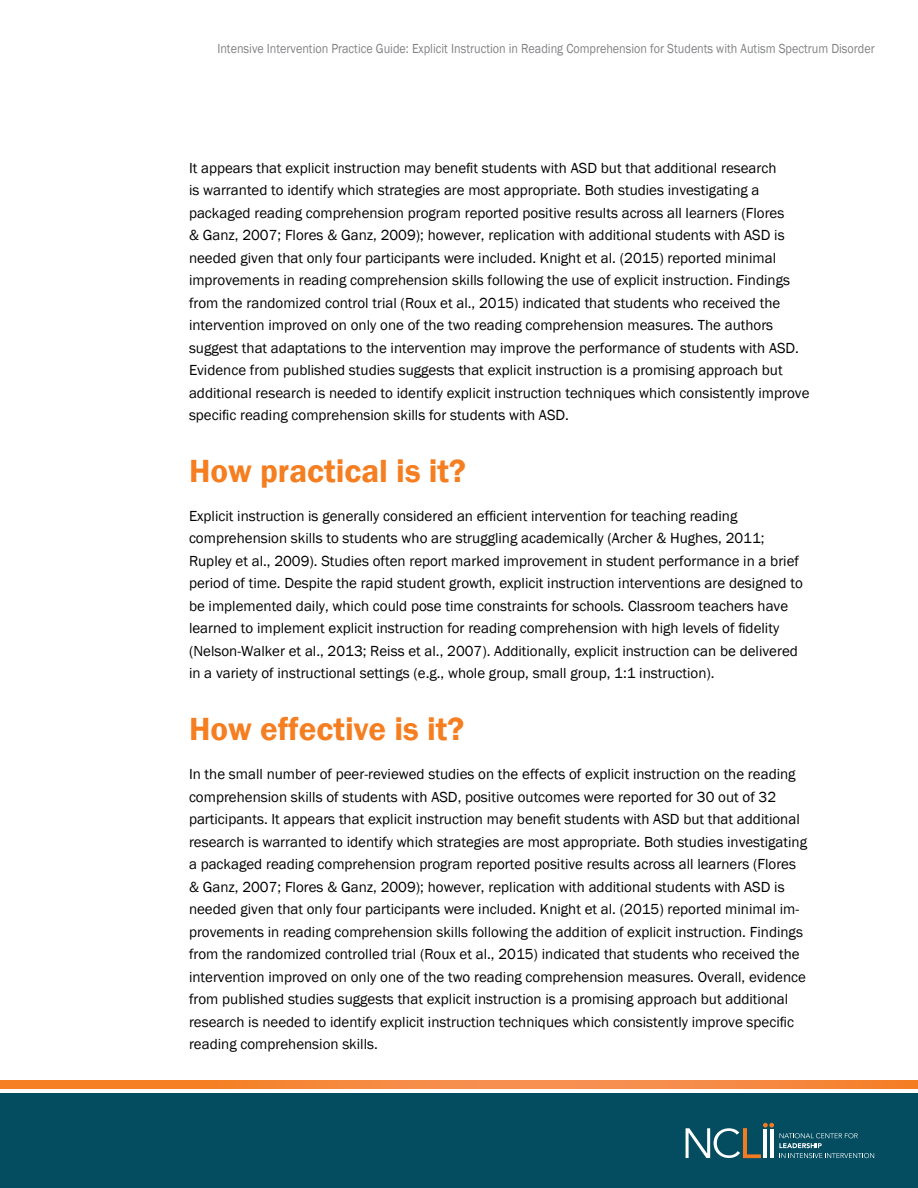
<style>
.page{position:relative;width:918px;height:1188px;background:#fff}
.page>*{position:absolute;margin:0;border:0;box-sizing:border-box;transform-origin:0 0}
.t1{font:600 33px "Franklin Gothic";color:#f57e21}
.Copy{font:15px/22.5px "Franklin Gothic";color:#000}
.t2{font:13.5px "Franklin Gothic";color:#808285;scale:.9 1}
</style>
<div class="page">
<div style="left:0;top:1094px;width:918px;height:94px;background:#044d61"></div>
<svg style="left:0;top:1080px;width:918px;height:8px"></svg>
<svg style="left:686px;top:1123px;width:188px;height:35px"></svg>
<p class="t2" style="left:217px;top:40px;width:732px">Intensive Intervention Practice Guide: Explicit Instruction in Reading Comprehension for Students with Autism Spectrum Disorder</p>
<p class="Copy" style="left:189px;top:157px;width:622px">It appears that explicit instruction may benefit students with ASD but that additional research<br>is warranted to identify which strategies are most appropriate. Both studies investigating a packaged reading comprehension program reported positive results across all learners (Flores<br>&amp; Ganz, 2007; Flores &amp; Ganz, 2009); however, replication with additional students with ASD is needed given that only four participants were included. Knight et al. (2015) reported minimal improvements in reading comprehension skills following the use of explicit instruction. Findings from the randomized control trial (Roux et al., 2015) indicated that students who received the intervention improved on only one of the two reading comprehension measures. The authors suggest that adaptations to the intervention may improve the performance of students with ASD.<br>Evidence from published studies suggests that explicit instruction is a promising approach but additional research is needed to identify explicit instruction techniques which consistently improve specific reading comprehension skills for students with ASD.</p>
<h1 class="t1" style="left:189px;top:451px;width:279px">How practical is it?</h1>
<p class="Copy" style="left:189px;top:505px;width:615px">Explicit instruction is generally considered an efficient intervention for teaching reading comprehension skills to students who are struggling academically (Archer &amp; Hughes, 2011; Rupley et al., 2009). Studies often report marked improvement in student performance in a brief period of time. Despite the rapid student growth, explicit instruction interventions are designed to be implemented daily, which could pose time constraints for schools. Classroom teachers have learned to implement explicit instruction for reading comprehension with high levels of fidelity (Nelson-Walker et al., 2013; Reiss et al., 2007). Additionally, explicit instruction can be delivered in a variety of instructional settings (e.g., whole group, small group, 1:1 instruction).</p>
<h1 class="t1" style="left:189px;top:709px;width:277px">How effective is it?</h1>
<p class="Copy" style="left:189px;top:763px;width:620px">In the small number of peer-reviewed studies on the effects of explicit instruction on the reading comprehension skills of students with ASD, positive outcomes were reported for 30 out of 32 participants. It appears that explicit instruction may benefit students with ASD but that additional research is warranted to identify which strategies are most appropriate. Both studies investigating a packaged reading comprehension program reported positive results across all learners (Flores &amp; Ganz, 2007; Flores &amp; Ganz, 2009); however, replication with additional students with ASD is needed given that only four participants were included. Knight et al. (2015) reported minimal im&shy;provements in reading comprehension skills following the addition of explicit instruction. Findings from the randomized controlled trial (Roux et al., 2015) indicated that students who received the intervention improved on only one of the two reading comprehension measures. Overall, evidence from published studies suggests that explicit instruction is a promising approach but additional research is needed to identify explicit instruction techniques which consistently improve specific reading comprehension skills.</p>
</div>
